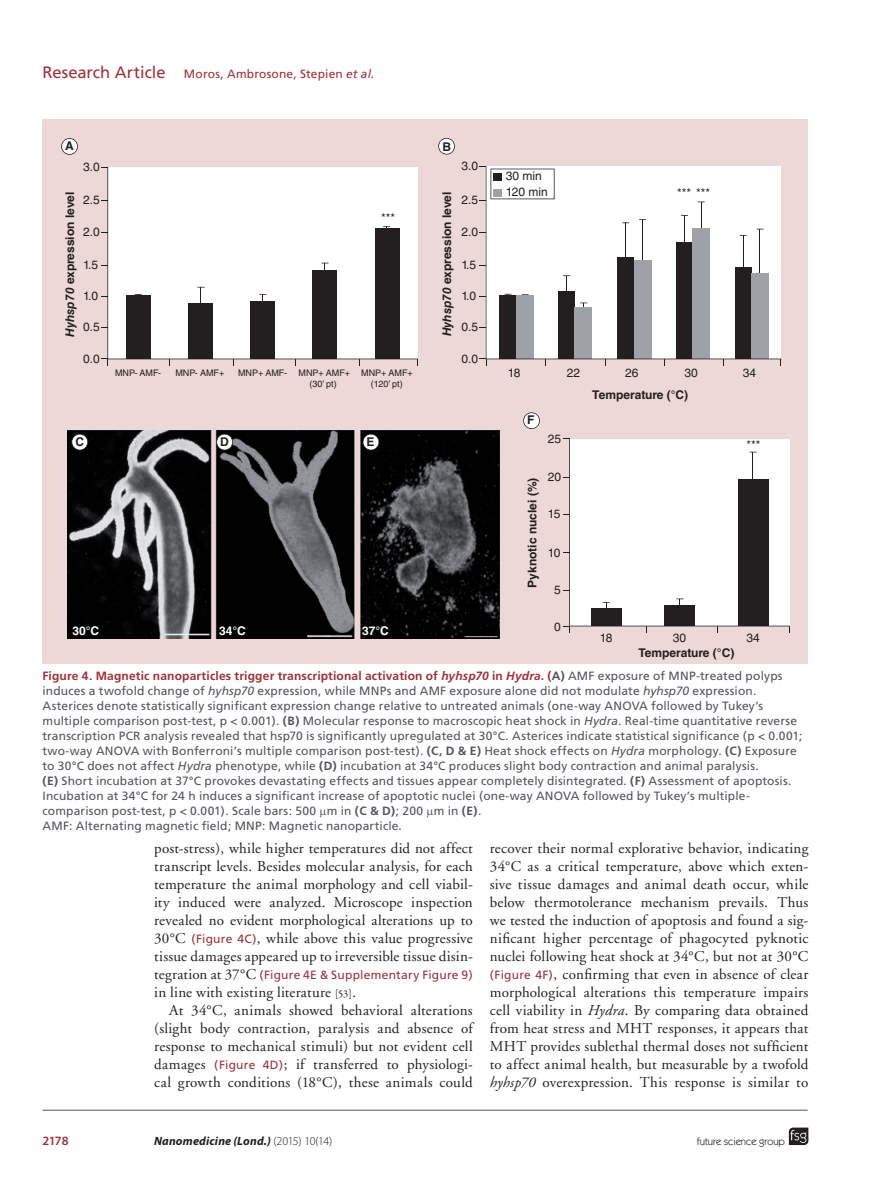
<style>
.page{position:relative;width:885px;height:1191px;background:#fff}
.page>*{position:absolute;margin:0;border:0;box-sizing:border-box;transform-origin:0 0}
.t1{font:15px/18px "Adobe Garamond";letter-spacing:.015em;color:#231f20;text-align:justify}
.t2{font:600 12.75px "Myriad Pro";color:#9f313a}
.t3{font:12px/15px "Frutiger";letter-spacing:.01em;color:#52555a}
.t4{font:700 12px "Helvetica LT Std";color:#231f20}
.t5{font:12px/15.9px "Helvetica LT Std";color:#231f20}
.t6{font:12px "Frutiger";letter-spacing:.015em;color:#9f313a}
.t7{font:italic 700 12px "Myriad Pro";letter-spacing:.015em;color:#231f20}
.t8{font:700 12px "Helvetica LT Std";color:#fff}
.t9{font:10.5px "Itc Kabel";color:#231f20}
.t10{font:9px/11.6px "Helvetica LT Std";color:#231f20;text-align:center}
.s1{font-size:16.5px}
.s2{font-style:italic}
.s3{font-weight:700;color:#9f313a}
.s4{font-weight:700;font-style:italic;color:#9f313a}
.s5{font-weight:700}
.s6{font-family:"Frutiger";font-size:12px;color:#9f313a}
.s7{font-family:"Adobe Garamond";font-size:15px;color:#231f20}
.s8{font-family:"Garamond Premr Pro";font-size:10.5px}
.s9{font-weight:300;font-style:normal}
</style>
<div class="page">
<div style="left:43px;top:119px;width:765px;height:544px;background:#ecd8d6"></div>
<img style="left:68px;top:431px;width:431px;height:207px">
<svg style="left:563px;top:438px;width:226px;height:194px;background:#dfdddd"></svg>
<svg style="left:101px;top:358px;width:7px;height:7px"></svg>
<svg style="left:479px;top:166px;width:6px;height:35px"></svg>
<svg style="left:61px;top:138px;width:17px;height:17px"></svg>
<svg style="left:71px;top:434px;width:17px;height:16px"></svg>
<svg style="left:216px;top:434px;width:17px;height:16px"></svg>
<svg style="left:362px;top:434px;width:17px;height:16px"></svg>
<svg style="left:523px;top:412px;width:17px;height:17px"></svg>
<svg style="left:438px;top:138px;width:17px;height:17px"></svg>
<svg style="left:107px;top:167px;width:311px;height:192px;background:#d9d8d8"></svg>
<svg style="left:485px;top:166px;width:296px;height:193px;background:#d2d2d2"></svg>
<svg style="left:788px;top:1127px;width:20px;height:18px"></svg>
<hr style="left:43px;top:1109px;width:764px;height:1px;background:#52555a">
<p class="t6" style="left:43px;top:67px;width:333px"><span class="s1">Research Article</span> Moros, Ambrosone, Stepien <span class="s2">et al.</span></p>
<p class="t4" style="left:65px;top:139px;width:10px">A</p>
<p class="t5" style="left:83px;top:159px;width:18px">3.0</p>
<p class="t4" style="left:442px;top:139px;width:10px">B</p>
<p class="t5" style="left:461px;top:158px;width:18px">3.0</p>
<p class="t4" style="left:62px;top:336px;width:146px;rotate:-90deg"><span class="s2">Hyhsp70</span> expression level</p>
<p class="t4" style="left:439px;top:336px;width:146px;rotate:-90deg"><span class="s2">Hyhsp70</span> expression level</p>
<p class="t5" style="left:83px;top:192px;width:18px">2.5</p>
<p class="t5" style="left:381px;top:210px;width:16px">***</p>
<p class="t5" style="left:83px;top:224px;width:18px">2.0</p>
<p class="t5" style="left:83px;top:257px;width:16px">1.5</p>
<p class="t5" style="left:83px;top:288px;width:16px">1.0</p>
<p class="t5" style="left:83px;top:319px;width:18px">0.5</p>
<p class="t5" style="left:83px;top:351px;width:18px">0.0</p>
<p class="t10" style="left:115px;top:367px;width:48px">MNP- AMF-</p>
<p class="t10" style="left:175px;top:367px;width:50px">MNP- AMF+</p>
<p class="t10" style="left:238px;top:367px;width:50px">MNP+ AMF-</p>
<p class="t10" style="left:298px;top:367px;width:53px">MNP+ AMF+ (30’ pt)</p>
<p class="t10" style="left:370px;top:378px;width:34px">(120’ pt)</p>
<p class="t10" style="left:361px;top:367px;width:53px">MNP+ AMF+</p>
<p class="t5" style="left:461px;top:192px;width:18px">2.5</p>
<p class="t5" style="left:461px;top:224px;width:18px">2.0</p>
<p class="t5" style="left:461px;top:257px;width:16px">1.5</p>
<p class="t5" style="left:461px;top:288px;width:16px">1.0</p>
<p class="t5" style="left:461px;top:319px;width:18px">0.5</p>
<p class="t5" style="left:461px;top:350px;width:18px">0.0</p>
<p class="t4" style="left:75px;top:434px;width:10px">C</p>
<p class="t4" style="left:220px;top:434px;width:10px">D</p>
<p class="t4" style="left:366px;top:434px;width:10px">E</p>
<p class="t8" style="left:72px;top:623px;width:28px">30°C</p>
<p class="t8" style="left:219px;top:623px;width:28px">34°C</p>
<p class="t8" style="left:362px;top:623px;width:28px">37°C</p>
<p class="t5" style="left:505px;top:168px;width:44px">30 min<br>120 min</p>
<p class="t5" style="left:677px;top:184px;width:34px">*** ***</p>
<p class="t5" style="left:507px;top:365px;width:14px">18</p>
<p class="t4" style="left:527px;top:413px;width:9px">F</p>
<p class="t5" style="left:566px;top:365px;width:15px">22</p>
<p class="t5" style="left:625px;top:365px;width:15px">26</p>
<p class="t5" style="left:684px;top:365px;width:15px">30</p>
<p class="t5" style="left:742px;top:365px;width:15px">34</p>
<p class="t4" style="left:592px;top:387px;width:97px">Temperature (°C)</p>
<p class="t4" style="left:525px;top:587px;width:111px;rotate:-90deg">Pyknotic nuclei (%)</p>
<p class="t5" style="left:547px;top:431px;width:15px">25</p>
<p class="t5" style="left:547px;top:469px;width:15px">20</p>
<p class="t5" style="left:547px;top:506px;width:14px">15</p>
<p class="t5" style="left:547px;top:544px;width:14px">10</p>
<p class="t5" style="left:554px;top:582px;width:8px">5</p>
<p class="t5" style="left:554px;top:619px;width:8px">0</p>
<p class="t5" style="left:746px;top:436px;width:16px">***</p>
<p class="t5" style="left:599px;top:630px;width:14px">18</p>
<p class="t5" style="left:672px;top:630px;width:15px">30</p>
<p class="t5" style="left:746px;top:630px;width:15px">34</p>
<p class="t4" style="left:638px;top:646px;width:97px">Temperature (°C)</p>
<p class="t3" style="left:43px;top:668px;width:761px"><span class="s3">Figure 4. Magnetic nanoparticles trigger transcriptional activation of</span> <span class="s4">hyhsp70</span> <span class="s3">in</span> <span class="s4">Hydra</span><span class="s3">. (</span><span class="s5">A)</span> AMF exposure of MNP-treated polyps induces a twofold change of <span class="s2">hyhsp70</span> expression, while MNPs and AMF exposure alone did not modulate <span class="s2">hyhsp70</span> expression.<br>Asterices denote statistically significant expression change relative to untreated animals (one-way ANOVA followed by Tukey’s multiple comparison post-test, p &lt; 0.001). <span class="s5">(B)</span> Molecular response to macroscopic heat shock in <span class="s2">Hydra</span>. Real-time quantitative reverse transcription PCR analysis revealed that hsp70 is significantly upregulated at 30°C. Asterices indicate statistical significance (p &lt; 0.001; two-way ANOVA with Bonferroni’s multiple comparison post-test). <span class="s5">(C, D &amp; E)</span> Heat shock effects on <span class="s2">Hydra</span> morphology. <span class="s5">(C)</span> Exposure to 30°C does not affect <span class="s2">Hydra</span> phenotype, while <span class="s5">(D)</span> incubation at 34°C produces slight body contraction and animal paralysis.<br><span class="s5">(E)</span> Short incubation at 37°C provokes devastating effects and tissues appear completely disintegrated. <span class="s5">(F)</span> Assessment of apoptosis.<br>Incubation at 34°C for 24 h induces a significant increase of apoptotic nuclei (one-way ANOVA followed by Tukey’s multiple&shy;comparison post-test, p &lt; 0.001). Scale bars: 500 m in <span class="s5">(C &amp; D)</span>; 200 m in <span class="s5">(E)</span>.<br>AMF: Alternating magnetic field; MNP: Magnetic nanoparticle.</p>
<p class="t1" style="left:154px;top:839px;width:320px">post-stress), while higher temperatures did not affect transcript levels. Besides molecular analysis, for each temperature the animal morphology and cell viabil&shy;ity induced were analyzed. Microscope inspection revealed no evident morphological alterations up to 30°C <span class="s6">(Figure 4C)</span>, while above this value progressive tissue damages appeared up to irreversible tissue disin-</p>
<p class="t6" style="left:154px;top:967px;width:320px"><span class="s7">tegration at 37°C</span> (Figure 4E &amp; Supplementary Figure 9)</p>
<p class="t1" style="left:154px;top:983px;width:203px">in line with existing literature <span class="s8">[53]</span>.</p>
<p class="t1" style="left:169px;top:1001px;width:305px">At 34°C, animals showed behavioral alterations</p>
<p class="t1" style="left:154px;top:1019px;width:320px">(slight body contraction, paralysis and absence of</p>
<p class="t1" style="left:154px;top:1037px;width:320px">response to mechanical stimuli) but not evident cell</p>
<p class="t1" style="left:154px;top:1055px;width:320px">damages <span class="s6">(Figure 4D)</span>; if transferred to physiologi-</p>
<p class="t1" style="left:154px;top:1073px;width:320px">cal growth conditions (18°C), these animals could</p>
<p class="t1" style="left:490px;top:839px;width:320px">recover their normal explorative behavior, indicating 34°C as a critical temperature, above which exten&shy;sive tissue damages and animal death occur, while below thermotolerance mechanism prevails. Thus we tested the induction of apoptosis and found a sig&shy;nificant higher percentage of phagocyted pyknotic nuclei following heat shock at 34°C, but not at 30°C <span class="s6">(Figure 4F)</span>, confirming that even in absence of clear morphological alterations this temperature impairs cell viability in <span class="s2">Hydra</span>. By comparing data obtained from heat stress and MHT responses, it appears that MHT provides sublethal thermal doses not sufficient to affect animal health, but measurable by a twofold <span class="s2">hyhsp70</span> overexpression. This response is similar to</p>
<p class="t2" style="left:43px;top:1132px;width:27px">2178</p>
<p class="t7" style="left:154px;top:1132px;width:180px">Nanomedicine (Lond.) <span class="s9">(2015) 10(14)</span></p>
<p class="t9" style="left:696px;top:1135px;width:90px">future science group</p>
</div>
